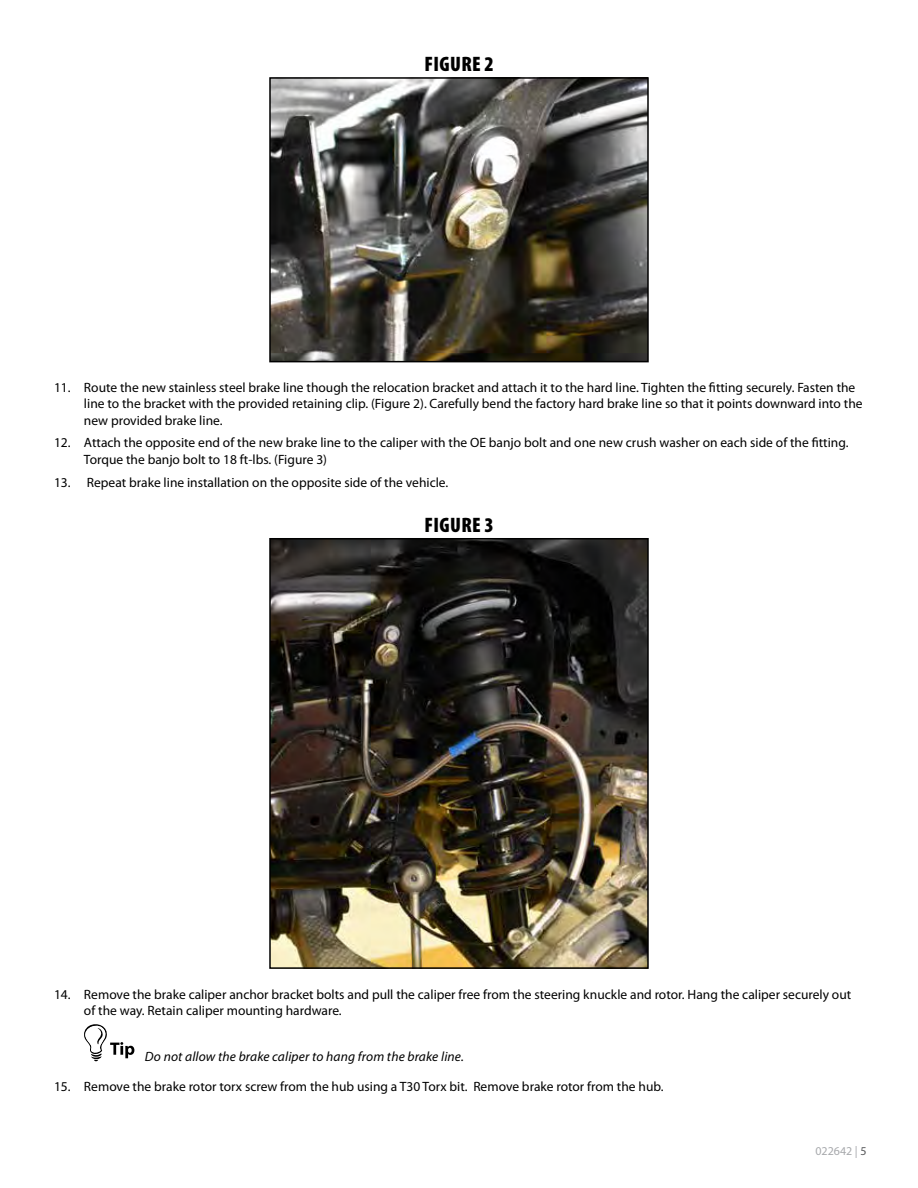
<style>
.page{position:relative;width:918px;height:1188px;background:#fff}
.page>*{position:absolute;margin:0;border:0;box-sizing:border-box;transform-origin:0 0}
.t1{font:900 condensed 21px "Myriad Pro";letter-spacing:.02em;color:#000}
.t2{font:13.5px/16.2px "Myriad Pro";color:#000}
.t3{font:italic 13.5px "Myriad Pro";letter-spacing:.01em;color:#000}
.t4{font:12px "Myriad Pro";color:#a7a9ac}
.s1{color:#58595b}
</style>
<div class="page">
<img style="left:272px;top:80px;width:374px;height:279px">
<div style="left:269px;top:77px;width:380px;height:285px;border:2px solid #000"></div>
<img style="left:272px;top:541px;width:374px;height:425px">
<div style="left:269px;top:538px;width:380px;height:431px;border:2px solid #000"></div>
<svg style="left:84px;top:1024px;width:50px;height:38px"></svg>
<h1 class="t1" style="left:424px;top:52px;width:71px">FIGURE 2</h1>
<p class="t2" style="left:84px;top:379px;width:780px;text-indent:-30px">11. Route the new stainless steel brake line though the relocation bracket and attach it to the hard line. Tighten the fitting securely. Fasten the line to the bracket with the provided retaining clip. (Figure 2). Carefully bend the factory hard brake line so that it points downward into the new provided brake line.</p>
<p class="t2" style="left:84px;top:435px;width:766px;text-indent:-30px">12. Attach the opposite end of the new brake line to the caliper with the OE banjo bolt and one new crush washer on each side of the fitting.<br>Torque the banjo bolt to 18 ft-lbs. (Figure 3)</p>
<p class="t2" style="left:54px;top:474px;width:396px">13. Repeat brake line installation on the opposite side of the vehicle.</p>
<h1 class="t1" style="left:424px;top:513px;width:71px">FIGURE 3</h1>
<p class="t2" style="left:84px;top:986px;width:769px;text-indent:-30px">14. Remove the brake caliper anchor bracket bolts and pull the caliper free from the steering knuckle and rotor. Hang the caliper securely out of the way. Retain caliper mounting hardware.</p>
<p class="t3" style="left:145px;top:1048px;width:320px">Do not allow the brake caliper to hang from the brake line.</p>
<p class="t2" style="left:54px;top:1078px;width:611px">15. Remove the brake rotor torx screw from the hub using a T30 Torx bit. Remove brake rotor from the hub.</p>
<p class="t4" style="left:815px;top:1143px;width:53px">022642 | <span class="s1">5</span></p>
</div>
